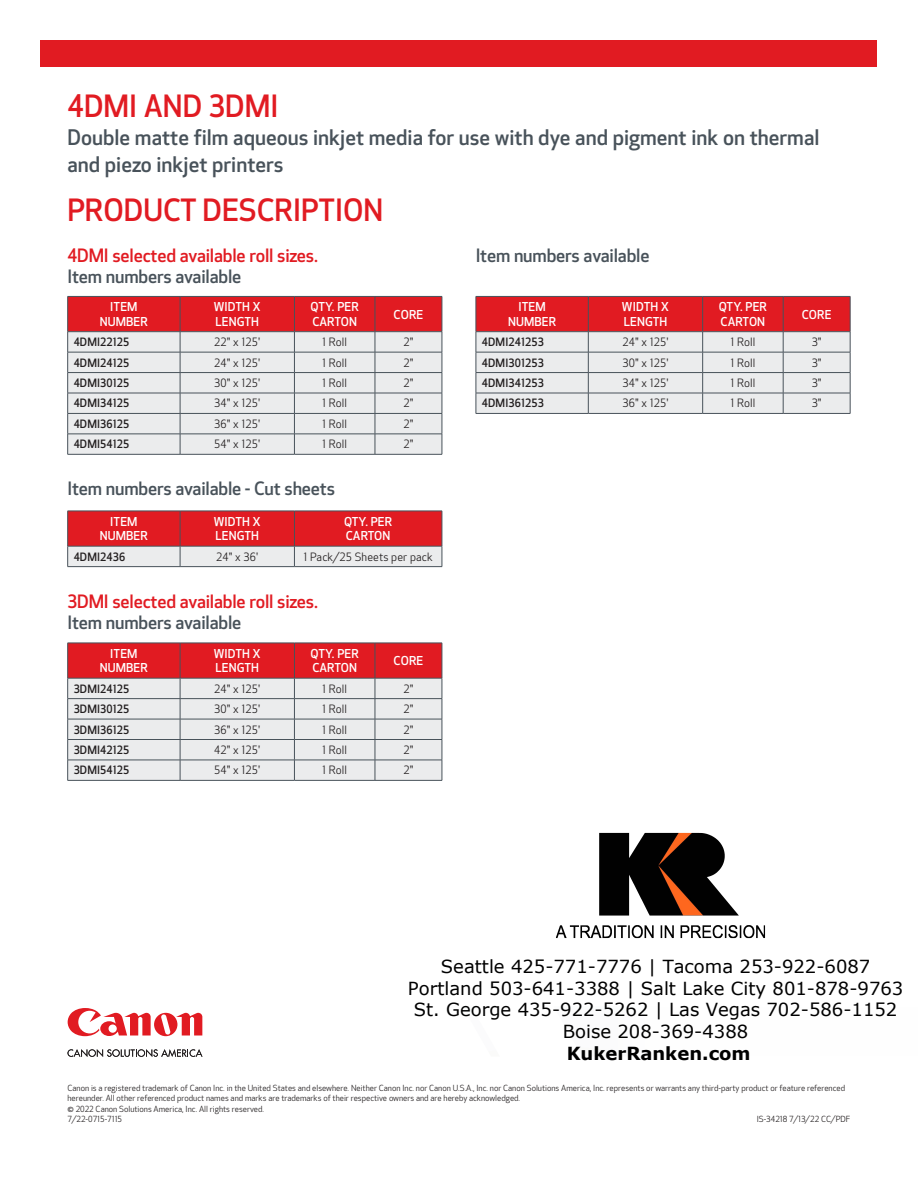
<style>
.page{position:relative;width:918px;height:1188px;background:#fff}
.page>*{position:absolute;margin:0;border:0;box-sizing:border-box;transform-origin:0 0}
._1st_Header{font:500 30px "Optic Sans 301";color:#e11b22}
.Sub_Header{font:500 21px/27px "Optic Sans 301";color:#48525a}
.t1{font:18px/21.6px "Verdana";color:#000;text-align:center}
._2nd_Header{font:500 18px/21px "Optic Sans 301";letter-spacing:-.01em;color:#e11b22}
._2nd_Header-2{font:500 18px "Optic Sans 301";letter-spacing:-.01em;color:#48525a}
.t2{font:700 18px "Verdana";color:#000}
.Chart_Body_text_-_CW{font:500 12px/14.2px "Optic Sans 301";letter-spacing:.01em;color:#fff;text-align:center}
.Chart_Body_text_-_CW-2{font:11.25px "Optic Sans 201";letter-spacing:.01em;color:#231f20}
.Chart_Body_text_-_CW-3{font:500 11.25px "Optic Sans 301";letter-spacing:.01em;color:#231f20}
.Legal_Disclaimer{font:8.25px/10.5px "Optic Sans 201";color:#231f20}
.s1{color:#48525a}
</style>
<div class="page">
<div style="left:40px;top:40px;width:838px;height:28px;background:#e11b22"></div>
<svg style="left:68px;top:1049px;width:134px;height:8px"></svg>
<svg style="left:68px;top:1008px;width:134px;height:28px"></svg>
<svg style="left:67px;top:296px;width:376px;height:158px;background:#dfb6b9"></svg>
<hr style="left:68px;top:454px;width:112px;height:1px;background:#48525a">
<hr style="left:180px;top:454px;width:114px;height:1px;background:#48525a">
<hr style="left:294px;top:454px;width:81px;height:1px;background:#48525a">
<hr style="left:375px;top:454px;width:67px;height:1px;background:#48525a">
<svg style="left:476px;top:296px;width:375px;height:117px;background:#e0a7aa"></svg>
<hr style="left:476px;top:413px;width:112px;height:1px;background:#48525a">
<hr style="left:588px;top:413px;width:115px;height:1px;background:#48525a">
<hr style="left:703px;top:413px;width:80px;height:1px;background:#48525a">
<hr style="left:783px;top:413px;width:67px;height:1px;background:#48525a">
<svg style="left:67px;top:511px;width:376px;height:56px;background:#de656a"></svg>
<hr style="left:68px;top:566px;width:112px;height:1px;background:#48525a">
<hr style="left:180px;top:566px;width:114px;height:1px;background:#48525a">
<hr style="left:294px;top:566px;width:148px;height:1px;background:#48525a">
<svg style="left:67px;top:643px;width:376px;height:137px;background:#dfafb2"></svg>
<hr style="left:68px;top:780px;width:112px;height:1px;background:#48525a">
<hr style="left:180px;top:780px;width:114px;height:1px;background:#48525a">
<hr style="left:294px;top:780px;width:81px;height:1px;background:#48525a">
<hr style="left:375px;top:780px;width:67px;height:1px;background:#48525a">
<img style="left:556px;top:832px;width:209px;height:107px">
<p class="_1st_Header" style="left:68px;top:89px;width:212px">4DMI AND 3DMI</p>
<p class="Sub_Header" style="left:68px;top:124px;width:753px">Double matte film aqueous inkjet media for use with dye and pigment ink on thermal and piezo inkjet printers</p>
<p class="_1st_Header" style="left:68px;top:193px;width:317px">PRODUCT DESCRIPTION</p>
<p class="_2nd_Header" style="left:68px;top:245px;width:252px">4DMI selected available roll sizes.<br><span class="s1">Item numbers available</span></p>
<p class="Chart_Body_text_-_CW" style="left:100px;top:300px;width:50px">ITEM<br>NUMBER</p>
<p class="Chart_Body_text_-_CW" style="left:214px;top:300px;width:49px">WIDTH X</p>
<p class="Chart_Body_text_-_CW" style="left:311px;top:300px;width:50px">QTY. PER</p>
<p class="Chart_Body_text_-_CW" style="left:312px;top:315px;width:46px">CARTON</p>
<p class="Chart_Body_text_-_CW" style="left:215px;top:315px;width:45px">LENGTH</p>
<p class="Chart_Body_text_-_CW" style="left:394px;top:307px;width:31px">CORE</p>
<p class="Chart_Body_text_-_CW-3" style="left:74px;top:336px;width:57px">4DMI22125</p>
<p class="Chart_Body_text_-_CW-2" style="left:214px;top:336px;width:48px">22" x 125'</p>
<p class="Chart_Body_text_-_CW-2" style="left:322px;top:336px;width:27px">1 Roll</p>
<p class="Chart_Body_text_-_CW-2" style="left:403px;top:336px;width:12px">2"</p>
<p class="Chart_Body_text_-_CW-3" style="left:74px;top:356px;width:57px">4DMI24125</p>
<p class="Chart_Body_text_-_CW-2" style="left:214px;top:356px;width:48px">24" x 125'</p>
<p class="Chart_Body_text_-_CW-2" style="left:322px;top:356px;width:27px">1 Roll</p>
<p class="Chart_Body_text_-_CW-2" style="left:403px;top:356px;width:12px">2"</p>
<p class="Chart_Body_text_-_CW-3" style="left:74px;top:377px;width:57px">4DMI30125</p>
<p class="Chart_Body_text_-_CW-2" style="left:214px;top:377px;width:48px">30" x 125'</p>
<p class="Chart_Body_text_-_CW-2" style="left:322px;top:377px;width:27px">1 Roll</p>
<p class="Chart_Body_text_-_CW-2" style="left:403px;top:377px;width:12px">2"</p>
<p class="Chart_Body_text_-_CW-3" style="left:74px;top:397px;width:57px">4DMI34125</p>
<p class="Chart_Body_text_-_CW-2" style="left:214px;top:397px;width:48px">34" x 125'</p>
<p class="Chart_Body_text_-_CW-2" style="left:322px;top:397px;width:27px">1 Roll</p>
<p class="Chart_Body_text_-_CW-2" style="left:403px;top:397px;width:12px">2"</p>
<p class="Chart_Body_text_-_CW-3" style="left:74px;top:417px;width:57px">4DMI36125</p>
<p class="Chart_Body_text_-_CW-2" style="left:214px;top:418px;width:48px">36" x 125'</p>
<p class="Chart_Body_text_-_CW-2" style="left:322px;top:418px;width:27px">1 Roll</p>
<p class="Chart_Body_text_-_CW-2" style="left:403px;top:418px;width:12px">2"</p>
<p class="Chart_Body_text_-_CW-3" style="left:74px;top:438px;width:57px">4DMI54125</p>
<p class="Chart_Body_text_-_CW-2" style="left:214px;top:438px;width:48px">54" x 125'</p>
<p class="Chart_Body_text_-_CW-2" style="left:322px;top:438px;width:27px">1 Roll</p>
<p class="Chart_Body_text_-_CW-2" style="left:403px;top:438px;width:12px">2"</p>
<p class="_2nd_Header-2" style="left:68px;top:478px;width:269px">Item numbers available - Cut sheets</p>
<p class="Chart_Body_text_-_CW" style="left:100px;top:515px;width:50px">ITEM<br>NUMBER</p>
<p class="Chart_Body_text_-_CW" style="left:214px;top:515px;width:49px">WIDTH X</p>
<p class="Chart_Body_text_-_CW" style="left:215px;top:529px;width:45px">LENGTH</p>
<p class="Chart_Body_text_-_CW" style="left:344px;top:515px;width:50px">QTY. PER</p>
<p class="Chart_Body_text_-_CW" style="left:346px;top:529px;width:46px">CARTON</p>
<p class="Chart_Body_text_-_CW-3" style="left:74px;top:550px;width:53px">4DMI2436</p>
<p class="Chart_Body_text_-_CW-2" style="left:216px;top:550px;width:43px">24" x 36'</p>
<p class="Chart_Body_text_-_CW-2" style="left:304px;top:550px;width:131px">1 Pack/25 Sheets per pack</p>
<p class="_2nd_Header" style="left:68px;top:592px;width:252px">3DMI selected available roll sizes.<br><span class="s1">Item numbers available</span></p>
<p class="Chart_Body_text_-_CW" style="left:100px;top:647px;width:50px">ITEM<br>NUMBER</p>
<p class="Chart_Body_text_-_CW" style="left:214px;top:647px;width:49px">WIDTH X</p>
<p class="Chart_Body_text_-_CW" style="left:311px;top:647px;width:50px">QTY. PER</p>
<p class="Chart_Body_text_-_CW" style="left:312px;top:661px;width:46px">CARTON</p>
<p class="Chart_Body_text_-_CW" style="left:215px;top:661px;width:45px">LENGTH</p>
<p class="Chart_Body_text_-_CW" style="left:394px;top:654px;width:31px">CORE</p>
<p class="Chart_Body_text_-_CW-3" style="left:74px;top:682px;width:57px">3DMI24125</p>
<p class="Chart_Body_text_-_CW-2" style="left:214px;top:682px;width:48px">24" x 125'</p>
<p class="Chart_Body_text_-_CW-2" style="left:322px;top:682px;width:27px">1 Roll</p>
<p class="Chart_Body_text_-_CW-2" style="left:403px;top:682px;width:12px">2"</p>
<p class="Chart_Body_text_-_CW-3" style="left:74px;top:703px;width:57px">3DMI30125</p>
<p class="Chart_Body_text_-_CW-2" style="left:214px;top:703px;width:48px">30" x 125'</p>
<p class="Chart_Body_text_-_CW-2" style="left:322px;top:703px;width:27px">1 Roll</p>
<p class="Chart_Body_text_-_CW-2" style="left:403px;top:703px;width:12px">2"</p>
<p class="Chart_Body_text_-_CW-3" style="left:74px;top:723px;width:57px">3DMI36125</p>
<p class="Chart_Body_text_-_CW-2" style="left:214px;top:723px;width:48px">36" x 125'</p>
<p class="Chart_Body_text_-_CW-2" style="left:322px;top:723px;width:27px">1 Roll</p>
<p class="Chart_Body_text_-_CW-2" style="left:403px;top:723px;width:12px">2"</p>
<p class="Chart_Body_text_-_CW-3" style="left:74px;top:743px;width:57px">3DMI42125</p>
<p class="Chart_Body_text_-_CW-2" style="left:214px;top:744px;width:48px">42" x 125'</p>
<p class="Chart_Body_text_-_CW-2" style="left:322px;top:744px;width:27px">1 Roll</p>
<p class="Chart_Body_text_-_CW-2" style="left:403px;top:744px;width:12px">2"</p>
<p class="Chart_Body_text_-_CW-3" style="left:74px;top:764px;width:57px">3DMI54125</p>
<p class="Chart_Body_text_-_CW-2" style="left:214px;top:764px;width:48px">54" x 125'</p>
<p class="Chart_Body_text_-_CW-2" style="left:322px;top:764px;width:27px">1 Roll</p>
<p class="Chart_Body_text_-_CW-2" style="left:403px;top:764px;width:12px">2"</p>
<p class="_2nd_Header-2" style="left:476px;top:245px;width:175px">Item numbers available</p>
<p class="Chart_Body_text_-_CW" style="left:508px;top:300px;width:50px">ITEM<br>NUMBER</p>
<p class="Chart_Body_text_-_CW" style="left:622px;top:300px;width:49px">WIDTH X</p>
<p class="Chart_Body_text_-_CW" style="left:624px;top:315px;width:45px">LENGTH</p>
<p class="Chart_Body_text_-_CW" style="left:719px;top:300px;width:50px">QTY. PER</p>
<p class="Chart_Body_text_-_CW" style="left:721px;top:315px;width:46px">CARTON</p>
<p class="Chart_Body_text_-_CW" style="left:802px;top:307px;width:31px">CORE</p>
<p class="Chart_Body_text_-_CW-3" style="left:482px;top:336px;width:64px">4DMI241253</p>
<p class="Chart_Body_text_-_CW-2" style="left:622px;top:336px;width:48px">24" x 125'</p>
<p class="Chart_Body_text_-_CW-2" style="left:730px;top:336px;width:27px">1 Roll</p>
<p class="Chart_Body_text_-_CW-2" style="left:812px;top:336px;width:12px">3"</p>
<p class="Chart_Body_text_-_CW-3" style="left:482px;top:356px;width:64px">4DMI301253</p>
<p class="Chart_Body_text_-_CW-2" style="left:622px;top:356px;width:48px">30" x 125'</p>
<p class="Chart_Body_text_-_CW-2" style="left:730px;top:356px;width:27px">1 Roll</p>
<p class="Chart_Body_text_-_CW-2" style="left:812px;top:356px;width:12px">3"</p>
<p class="Chart_Body_text_-_CW-3" style="left:482px;top:377px;width:64px">4DMI341253</p>
<p class="Chart_Body_text_-_CW-2" style="left:622px;top:377px;width:48px">34" x 125'</p>
<p class="Chart_Body_text_-_CW-2" style="left:730px;top:377px;width:27px">1 Roll</p>
<p class="Chart_Body_text_-_CW-2" style="left:812px;top:377px;width:12px">3"</p>
<p class="Chart_Body_text_-_CW-3" style="left:482px;top:397px;width:64px">4DMI361253</p>
<p class="Chart_Body_text_-_CW-2" style="left:622px;top:397px;width:48px">36" x 125'</p>
<p class="Chart_Body_text_-_CW-2" style="left:730px;top:397px;width:27px">1 Roll</p>
<p class="Chart_Body_text_-_CW-2" style="left:812px;top:397px;width:12px">3"</p>
<h3 class="t1" style="left:408px;top:956px;width:497px">Seattle 425-771-7776 | Tacoma 253-922-6087<br>Portland 503-641-3388 | Salt Lake City 801-878-9763<br>St. George 435-922-5262 | Las Vegas 702-586-1152<br>Boise 208-369-4388</h3>
<h3 class="t2" style="left:567px;top:1040px;width:185px">KukerRanken.com</h3>
<p class="Legal_Disclaimer" style="left:68px;top:1083px;width:779px">Canon is a registered trademark of Canon Inc. in the United States and elsewhere. Neither Canon Inc. nor Canon U.S.A., Inc. nor Canon Solutions America, Inc. represents or warrants any third-party product or feature referenced hereunder. All other referenced product names and marks are trademarks of their respective owners and are hereby acknowledged.</p>
<p class="Legal_Disclaimer" style="left:68px;top:1104px;width:198px">© 2022 Canon Solutions America, Inc. All rights reserved.</p>
<p class="Legal_Disclaimer" style="left:68px;top:1114px;width:56px">7/22-0715-7115</p>
<p class="Legal_Disclaimer" style="left:757px;top:1114px;width:95px">IS-34218 7/13/22 CC/PDF</p>
</div>
